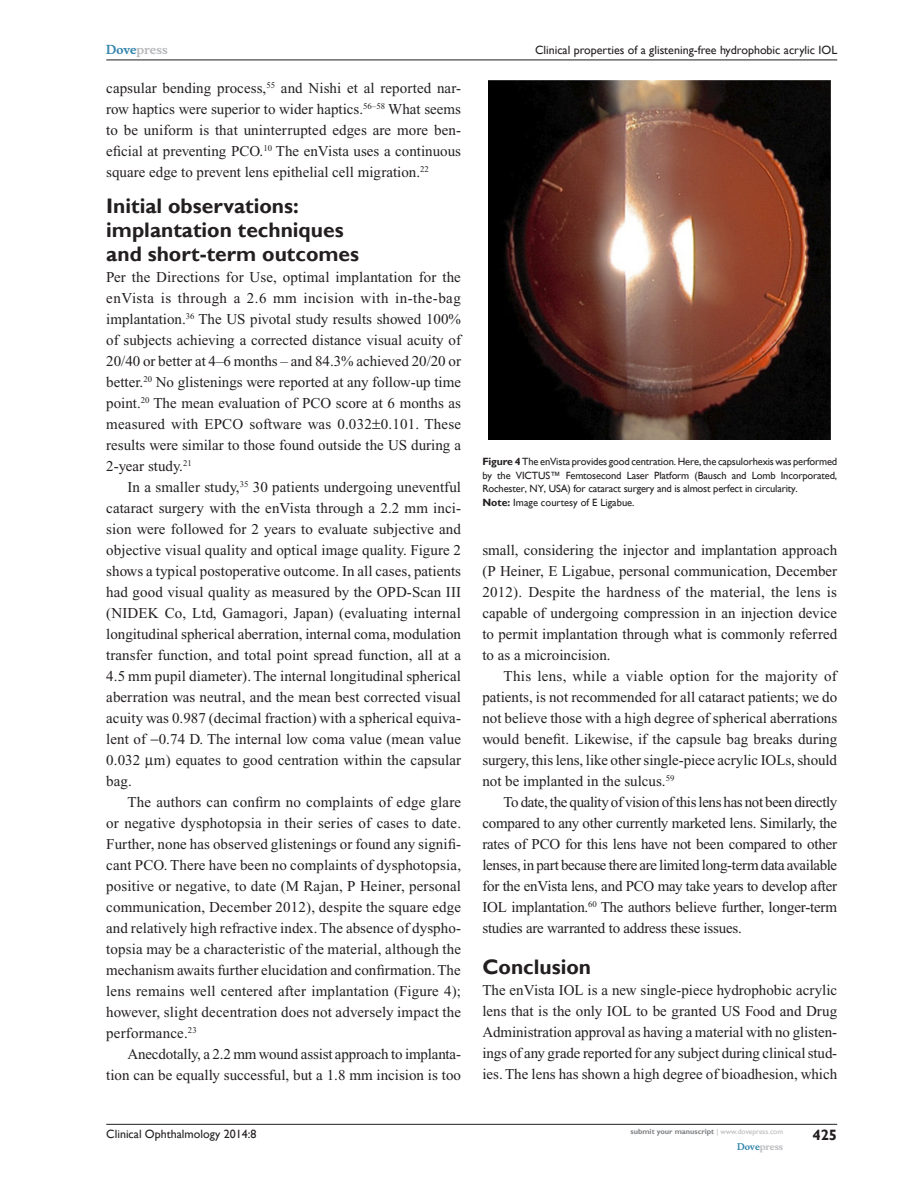
<style>
.page{position:relative;width:918px;height:1188px;background:#fff}
.page>*{position:absolute;margin:0;border:0;box-sizing:border-box;transform-origin:0 0}
.t1{font:700 21px/24px "Gill Sans";color:#231f20}
.Tx{font:15px/21px "Times New Roman";color:#231f20;text-align:justify}
.TxF{font:15px/21px "Times New Roman";color:#231f20;text-align:justify}
.t2{font:700 15px "Gill Sans";color:#231f20}
.t3{font:12px "Gill Sans";color:#231f20}
.t4{font:700 12px "Musee";color:#b8b9bc}
.FC{font:10.5px/13.5px "Gill Sans";letter-spacing:-.015em;color:#231f20;text-align:justify}
.t5{font:700 9px "Musee";color:#b8b9bc}
.t6{font:700 7.5px "Gill Sans";color:#808285}
.s1{color:#3485ae}
.s2{font-weight:700}
.s3{font-weight:400;color:#b8b9bc}
</style>
<div class="page">
<hr style="left:106px;top:1124px;width:731px;height:1px;background:#231f20">
<hr style="left:106px;top:60px;width:731px;height:1px;background:#231f20">
<img style="left:489px;top:81px;width:342px;height:359px">
<p class="t4" style="left:106px;top:43px;width:63px"><span class="s1">Dove</span>press</p>
<p class="Tx" style="left:106px;top:77px;width:356px">capsular bending process,<sup>55</sup> and Nishi et al reported nar&shy;row haptics were superior to wider haptics.<sup>56–58</sup> What seems to be uniform is that uninterrupted edges are more ben&shy;eficial at preventing PCO.<sup>10</sup> The enVista uses a continuous square edge to prevent lens epithelial cell migration.<sup>22</sup></p>
<h1 class="t1" style="left:106px;top:194px;width:254px">Initial observations: implantation techniques and short-term outcomes</h1>
<p class="TxF" style="left:106px;top:266px;width:356px">Per the Directions for Use, optimal implantation for the enVista is through a 2.6 mm incision with in-the-bag implantation.<sup>36</sup> The US pivotal study results showed 100% of subjects achieving a corrected distance visual acuity of 20/40 or better at 4–6 months – and 84.3% achieved 20/20 or better.<sup>20</sup> No glistenings were reported at any follow-up time point.<sup>20</sup> The mean evaluation of PCO score at 6 months as measured with EPCO software was 0.032 0.101. These results were similar to those found outside the US during a 2-year study.<sup>21</sup></p>
<p class="Tx" style="left:106px;top:476px;width:356px;text-indent:21px">In a smaller study,<sup>35</sup> 30 patients undergoing uneventful cataract surgery with the enVista through a 2.2 mm inci&shy;sion were followed for 2 years to evaluate subjective and objective visual quality and optical image quality. Figure 2 shows a typical postoperative outcome. In all cases, patients had good visual quality as measured by the OPD-Scan III (NIDEK Co, Ltd, Gamagori, Japan) (evaluating internal longitudinal spherical aberration, internal coma, modulation transfer function, and total point spread function, all at a 4.5 mm pupil diameter). The internal longitudinal spherical aberration was neutral, and the mean best corrected visual acuity was 0.987 (decimal fraction) with a spherical equiva&shy;lent of −0.74 D. The internal low coma value (mean value 0.032 m) equates to good centration within the capsular bag.</p>
<p class="Tx" style="left:106px;top:791px;width:356px;text-indent:21px">The authors can confirm no complaints of edge glare or negative dysphotopsia in their series of cases to date.<br>Further, none has observed glistenings or found any signifi&shy;cant PCO. There have been no complaints of dysphotopsia, positive or negative, to date (M Rajan, P Heiner, personal communication, December 2012), despite the square edge and relatively high refractive index. The absence of dyspho&shy;topsia may be a characteristic of the material, although the mechanism awaits further elucidation and confirmation. The lens remains well centered after implantation (Figure 4); however, slight decentration does not adversely impact the performance.<sup>23</sup></p>
<p class="Tx" style="left:106px;top:1043px;width:356px;text-align:right">Anecdotally, a 2.2 mm wound assist approach to implanta&shy;tion can be equally successful, but a 1.8 mm incision is too</p>
<p class="t3" style="left:535px;top:43px;width:304px">Clinical properties of a glistening-free hydrophobic acrylic IOL</p>
<p class="FC" style="left:482px;top:455px;width:356px"><span class="s2">Figure 4</span> The enVista provides good centration. Here, the capsulorhexis was performed by the VI CTUS™ Femtosecond Laser Platform (Bausch and Lomb Incorporated, Rochester, NY, USA) for cataract surgery and is almost perfect in circularity.</p>
<p class="FC" style="left:482px;top:496px;width:154px"><span class="s2">Note:</span> Image courtesy of E Ligabue.</p>
<p class="Tx" style="left:482px;top:540px;width:356px">small, considering the injector and implantation approach (P Heiner, E Ligabue, personal communication, December 2012). Despite the hardness of the material, the lens is capable of undergoing compression in an injection device to permit implantation through what is commonly referred to as a microincision.</p>
<p class="Tx" style="left:482px;top:666px;width:356px;text-indent:21px">This lens, while a viable option for the majority of patients, is not recommended for all cataract patients; we do not believe those with a high degree of spherical aberrations would benefit. Likewise, if the capsule bag breaks during surgery, this lens, like other single-piece acrylic IOLs, should not be implanted in the sulcus.<sup>59</sup></p>
<p class="Tx" style="left:482px;top:792px;width:356px;text-indent:21px">To date, the quality of vision of this lens has not been directly compared to any other currently marketed lens. Similarly, the rates of PCO for this lens have not been compared to other lenses, in part because there are limited long-term data available for the enVista lens, and PCO may take years to develop after IOL implantation.<sup>60</sup> The authors believe further, longer-term studies are warranted to address these issues.</p>
<h1 class="t1" style="left:482px;top:956px;width:110px">Conclusion</h1>
<p class="TxF" style="left:482px;top:980px;width:356px">The enVista IOL is a new single-piece hydrophobic acrylic lens that is the only IOL to be granted US Food and Drug Administration approval as having a material with no glisten&shy;ings of any grade reported for any subject during clinical stud&shy;ies. The lens has shown a high degree of bioadhesion, which</p>
<p class="t3" style="left:106px;top:1127px;width:152px">Clinical Ophthalmology 2014:8</p>
<p class="t6" style="left:631px;top:1127px;width:154px">submit your manuscript <span class="s3">| www.dovepress.com</span></p>
<p class="t5" style="left:737px;top:1141px;width:48px"><span class="s1">Dove</span>press</p>
<p class="t2" style="left:812px;top:1126px;width:26px">425</p>
</div>
